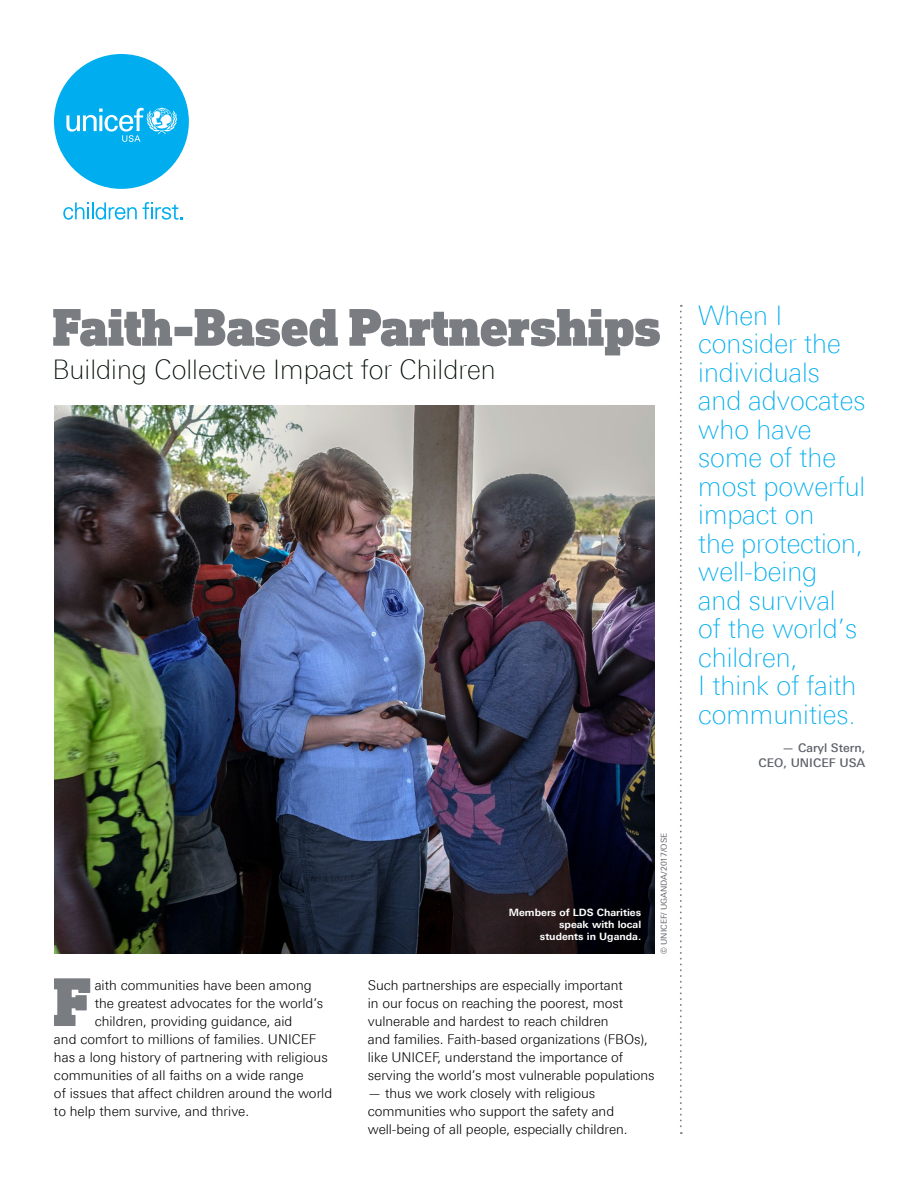
<style>
.page{position:relative;width:918px;height:1188px;background:#fff}
.page>*{position:absolute;margin:0;border:0;box-sizing:border-box;transform-origin:0 0}
.t1{font:900 70.2px "DIN Next Slab Pro";color:#797d82}
.t2{font:900 54px "DIN Next Slab Pro";letter-spacing:-.005em;color:#797d82}
.t3{font:100 27px/28.5px "Linotype Univers 230";color:#00aeef}
.t4{font:100 27px "Linotype Univers 230";color:#010c03}
.t5{font:300 13.5px/18px "Linotype Univers 330";letter-spacing:-.005em;color:#000}
.t6{font:500 12px/15px "Linotype Univers 530";color:#5f636a;text-align:right}
.t7{font:700 10.2px/12.3px "Linotype Univers 630";color:#fff;text-align:right}
.t8{font:8.25px "Linotype Univers 430";color:#5f636a}
</style>
<div class="page">
<svg style="left:680px;top:305px;width:2px;height:829px"></svg>
<div style="left:54px;top:54px;width:135px;height:135px;background:#00aeef;border-radius:50%"></div>
<svg style="left:66px;top:108px;width:111px;height:34px"></svg>
<svg style="left:63px;top:202px;width:74px;height:18px"></svg>
<svg style="left:143px;top:202px;width:39px;height:18px"></svg>
<img style="left:54px;top:405px;width:601px;height:549px">
<h2 class="t2" style="left:52px;top:295px;width:610px">Faith-Based Partnerships</h2>
<h3 class="t4" style="left:52px;top:354px;width:445px">Building Collective Impact for Children</h3>
<h1 class="t1" style="left:53px;top:960px;width:40px">F</h1>
<p class="t5" style="left:95px;top:976px;width:219px">aith communities have been among</p>
<p class="t5" style="left:95px;top:994px;width:230px">the greatest advocates for the world’s</p>
<p class="t5" style="left:95px;top:1012px;width:199px">children, providing guidance, aid</p>
<p class="t5" style="left:54px;top:1030px;width:264px">and comfort to millions of families. UNICEF</p>
<p class="t5" style="left:54px;top:1048px;width:275px">has a long history of partnering with religious</p>
<p class="t5" style="left:54px;top:1066px;width:251px">communities of all faiths on a wide range</p>
<p class="t5" style="left:54px;top:1084px;width:280px">of issues that affect children around the world</p>
<p class="t5" style="left:54px;top:1102px;width:197px">to help them survive, and thrive.</p>
<p class="t7" style="left:509px;top:906px;width:134px">Members of LDS Charities speak with local<br>students in Uganda.</p>
<p class="t8" style="left:659px;top:954px;width:122px;rotate:-90deg">© UNICEF/ UGANDA/2017/OSE</p>
<p class="t5" style="left:368px;top:976px;width:288px">Such partnerships are especially important<br>in our focus on reaching the poorest, most vulnerable and hardest to reach children<br>and families. Faith-based organizations (FBOs), like UNICEF, understand the importance of serving the world’s most vulnerable populations</p>
<p class="t5" style="left:368px;top:1084px;width:261px">— thus we work closely with religious communities who support the safety and well-being of all people, especially children.</p>
<h3 class="t3" style="left:698px;top:301px;width:169px">When I consider the individuals and advocates who have some of the most powerful impact on<br>the protection, well-being and survival<br>of the world’s children,<br>I think of faith communities.</h3>
<p class="t6" style="left:758px;top:740px;width:108px">— Caryl Stern,<br>CEO, UNICEF USA</p>
</div>
